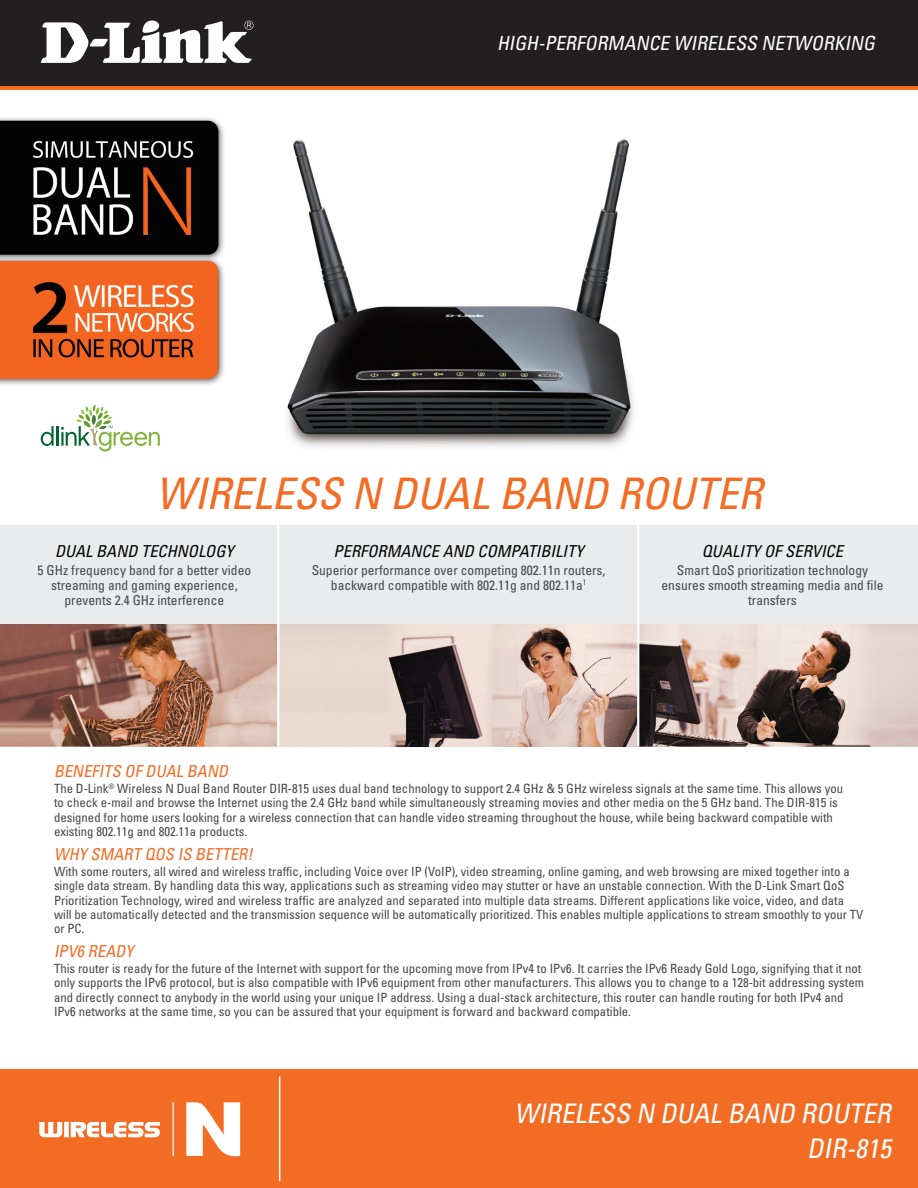
<style>
.page{position:relative;width:918px;height:1188px;background:#fff}
.page>*{position:absolute;margin:0;border:0;box-sizing:border-box;transform-origin:0 0}
.t1{font:italic condensed 43.5px "Univers";color:#f36c24}
.t2{font:italic condensed 27px/34.8px "Univers";color:#fff;text-align:right}
.t3{font:italic condensed 19.5px "Univers";color:#fff}
.t4{font:italic condensed 16.5px "Univers";color:#040503}
.t5{font:italic condensed 16.5px "Univers";letter-spacing:.055em;color:#f36c24}
.t6{font:condensed 13.5px/15px "Univers";color:#454647;text-align:center}
.t7{font:condensed 12.75px/14.2px "Univers";color:#454647}
</style>
<div class="page">
<div style="left:0;top:1070px;width:918px;height:118px;background:#f36c24"></div>
<svg style="left:39px;top:1102px;width:201px;height:55px"></svg>
<hr style="left:173px;top:1102px;width:1px;height:54px;background:#fff">
<hr style="left:279px;top:1076px;width:1px;height:105px;background:#fff">
<div style="left:0;top:0;width:918px;height:89px;background:linear-gradient(to right,#f36c24,#f36c24)"></div>
<div style="left:0;top:0;width:918px;height:85px;background:#231f20"></div>
<svg style="left:41px;top:20px;width:213px;height:43px"></svg>
<div style="left:0;top:525px;width:918px;height:101px;background:#eaebec"></div>
<hr style="left:277px;top:525px;width:2px;height:99px;background:#fff">
<hr style="left:637px;top:525px;width:2px;height:99px;background:#fff">
<img style="left:0;top:624px;width:918px;height:122px">
<hr style="left:277px;top:624px;width:2px;height:122px;background:#fff">
<hr style="left:637px;top:624px;width:2px;height:122px;background:#fff">
<img style="left:0;top:117px;width:224px;height:268px">
<svg style="left:41px;top:426px;width:13px;height:20px"></svg>
<hr style="left:56px;top:426px;width:3px;height:20px;background:#00652e">
<svg style="left:61px;top:405px;width:99px;height:46px"></svg>
<img style="left:287px;top:139px;width:347px;height:308px">
<h3 class="t3" style="left:497px;top:31px;width:205px">HI GH-PERFORMANCE WIRELESS</h3>
<h3 class="t3" style="left:761px;top:31px;width:120px">NETWORKI NG</h3>
<h1 class="t1" style="left:156px;top:466px;width:608px">WIRELESS N DUAL BAND ROUTER</h1>
<p class="t4" style="left:55px;top:541px;width:180px">DUAL BAND TECHNOLOGY</p>
<p class="t6" style="left:38px;top:562px;width:215px">5 GHz frequency band for a better video streaming and gaming experience, prevents 2.4 GHz interference</p>
<p class="t4" style="left:334px;top:541px;width:252px">PERFORMANCE AND COMPATIBILITY</p>
<p class="t6" style="left:312px;top:562px;width:295px">Superior performance over competing 802.11n routers, backward compatible with 802.11g and 802.11a<sup>1</sup></p>
<p class="t4" style="left:702px;top:541px;width:143px">QUALITY OF SERVICE</p>
<p class="t6" style="left:662px;top:562px;width:223px">Smart QoS prioritization technology ensures smooth streaming media and file transfers</p>
<p class="t5" style="left:54px;top:760px;width:113px">BENEFITS OF DUAL</p>
<p class="t5" style="left:187px;top:760px;width:46px">BAND</p>
<p class="t7" style="left:54px;top:781px;width:791px">The D-Link<sup>®</sup> Wireless N Dual Band Router DIR-815 uses dual band technology to support 2.4 GHz &amp; 5 GHz wireless signals at the same time. This allows you to check e-mail and browse the I nternet using the 2.4 GHz band while simultaneously streaming movies and other media on the 5 GHz band. The DIR-815 is designed for home users looking for a wireless connection that can handle video streaming throughout the house, while being backward compatible with existing 802.11g and 802.11a products.</p>
<p class="t5" style="left:54px;top:843px;width:204px">WHY SMART QOS IS B ETTER!</p>
<p class="t7" style="left:54px;top:864px;width:811px">With some routers, all wired and wireless traffic, including Voice over I P (VoI P), video streaming, online gaming, and web browsing are mixed together into a single data stream. By handling data this way, applications such as streaming video may stutter or have an unstable connection. With the D-Link Smart QoS Prioritization Technology, wired and wireless traffic are analyzed and separated into multiple data streams. Different applications like voice, video, and data will be automatically detected and the transmission sequence will be automatically prioritized. This enables multiple applications to stream smoothly to your TV or PC.</p>
<p class="t5" style="left:54px;top:940px;width:83px">IPV6 READY</p>
<p class="t7" style="left:54px;top:961px;width:812px">This router is ready for the future of the I nternet with support for the upcoming move from I Pv4 to I Pv6. It carries the I Pv6 Ready Gold Logo, signifying that it not only supports the I Pv6 protocol, but is also compatible with I Pv6 equipment from other manufacturers. This allows you to change to a 128-bit addressing system and directly connect to anybody in the world using your unique I P address. Using a dual-stack architecture, this router can handle routing for both I Pv4 and<br>I Pv6 networks at the same time, so you can be assured that your equipment is forward and backward compatible.</p>
<h2 class="t2" style="left:514px;top:1095px;width:384px">WIRELESS N DUAL BAND ROUTER<br>DIR-815</h2>
</div>
